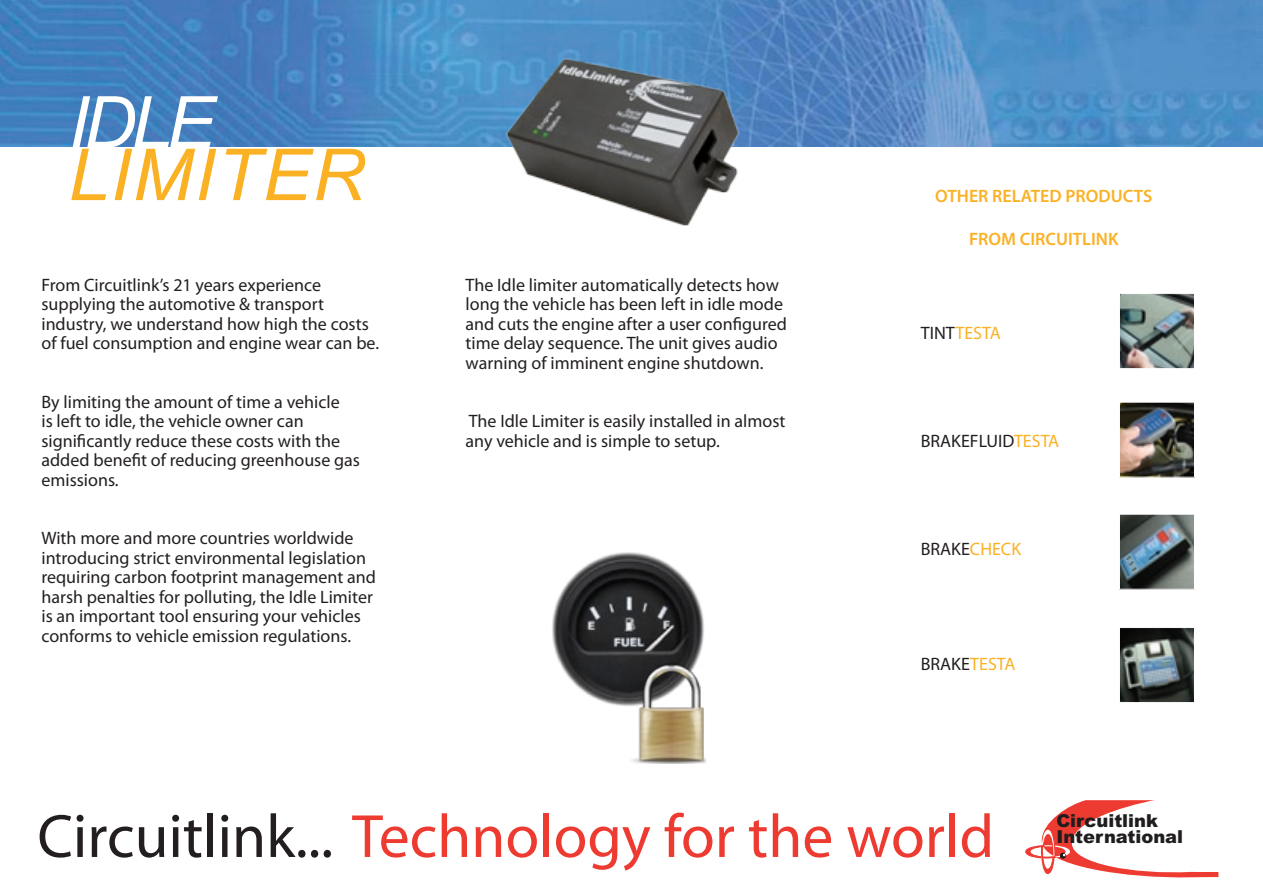
<style>
.page{position:relative;width:1263px;height:893px;background:#fff}
.page>*{position:absolute;margin:0;border:0;box-sizing:border-box;transform-origin:0 0}
.t1{font:italic 700 109.5px "Cordia UPC";letter-spacing:.02em;color:#fbb124}
.t2{font:italic 700 109.5px "Cordia UPC";color:#fff}
.t3{font:61.5px "Myriad";color:#ee3b32}
.t4{font:18px/19.5px "Myriad Pro";color:#231f20}
.t5{font:600 18px "Myriad Pro";color:#fbb124}
.t6{font:18px "Myriad Pro";color:#fbb124}
.t7{font:900 17.85px "Arial";color:#201d1e}
.s1{color:#231f20}
.s2{color:#fbb124}
</style>
<div class="page">
<svg style="left:1026px;top:800px;width:192px;height:77px"></svg>
<img style="left:0;top:0;width:1263px;height:147px">
<img style="left:1121px;top:295px;width:72px;height:72px">
<div style="left:1119px;top:293px;width:76px;height:76px;border:1px solid #fff"></div>
<img style="left:1121px;top:404px;width:72px;height:72px">
<div style="left:1119px;top:402px;width:76px;height:76px;border:1px solid #fff"></div>
<img style="left:1121px;top:516px;width:72px;height:72px">
<div style="left:1119px;top:514px;width:76px;height:76px;border:1px solid #fff"></div>
<img style="left:1121px;top:629px;width:72px;height:72px">
<div style="left:1119px;top:627px;width:76px;height:76px;border:1px solid #fff"></div>
<img style="left:493px;top:35px;width:264px;height:191px">
<img style="left:552px;top:552px;width:152px;height:154px">
<img style="left:621px;top:663px;width:85px;height:100px">
<p class="t2" style="left:68px;top:56px;width:148px">IDLE</p>
<p class="t1" style="left:68px;top:109px;width:298px">LIMITER</p>
<p class="t4" style="left:41px;top:275px;width:339px">From Circuitlink’s 21 years experience supplying the automotive &amp; transport industry, we understand how high the costs of fuel consumption and engine wear can be.</p>
<p class="t4" style="left:41px;top:392px;width:320px">By limiting the amount of time a vehicle<br>is left to idle, the vehicle owner can significantly reduce these costs with the added benefit of reducing greenhouse gas emissions.</p>
<p class="t4" style="left:41px;top:528px;width:336px">With more and more countries worldwide introducing strict environmental legislation requiring carbon footprint management and harsh penalties for polluting, the Idle Limiter is an important tool ensuring your vehicles conforms to vehicle emission regulations.</p>
<p class="t4" style="left:466px;top:275px;width:323px">The Idle limiter automatically detects how long the vehicle has been left in idle mode and cuts the engine after a user configured time delay sequence. The unit gives audio warning of imminent engine shutdown.</p>
<p class="t4" style="left:466px;top:411px;width:321px">The Idle Limiter is easily installed in almost any vehicle and is simple to setup.</p>
<p class="t5" style="left:935px;top:185px;width:219px">OTHER RELATED PRODUCTS</p>
<p class="t5" style="left:969px;top:228px;width:151px">FROM CIRCUITLINK</p>
<p class="t6" style="left:921px;top:321px;width:82px"><span class="s1">TINT</span>TESTA</p>
<p class="t4" style="left:921px;top:430px;width:140px">BRAKEFLUID<span class="s2">TESTA</span></p>
<p class="t4" style="left:921px;top:538px;width:102px">BRAKE<span class="s2">CHECK</span></p>
<p class="t4" style="left:921px;top:654px;width:96px">BRAKE<span class="s2">TESTA</span></p>
<p class="t3" style="left:37px;top:806px;width:958px"><span class="s1">Circuitlink...</span> Technology for the world</p>
<p class="t7" style="left:1056px;top:808px;width:103px">Circuitlink</p>
<p class="t7" style="left:1056px;top:824px;width:128px">International</p>
</div>
